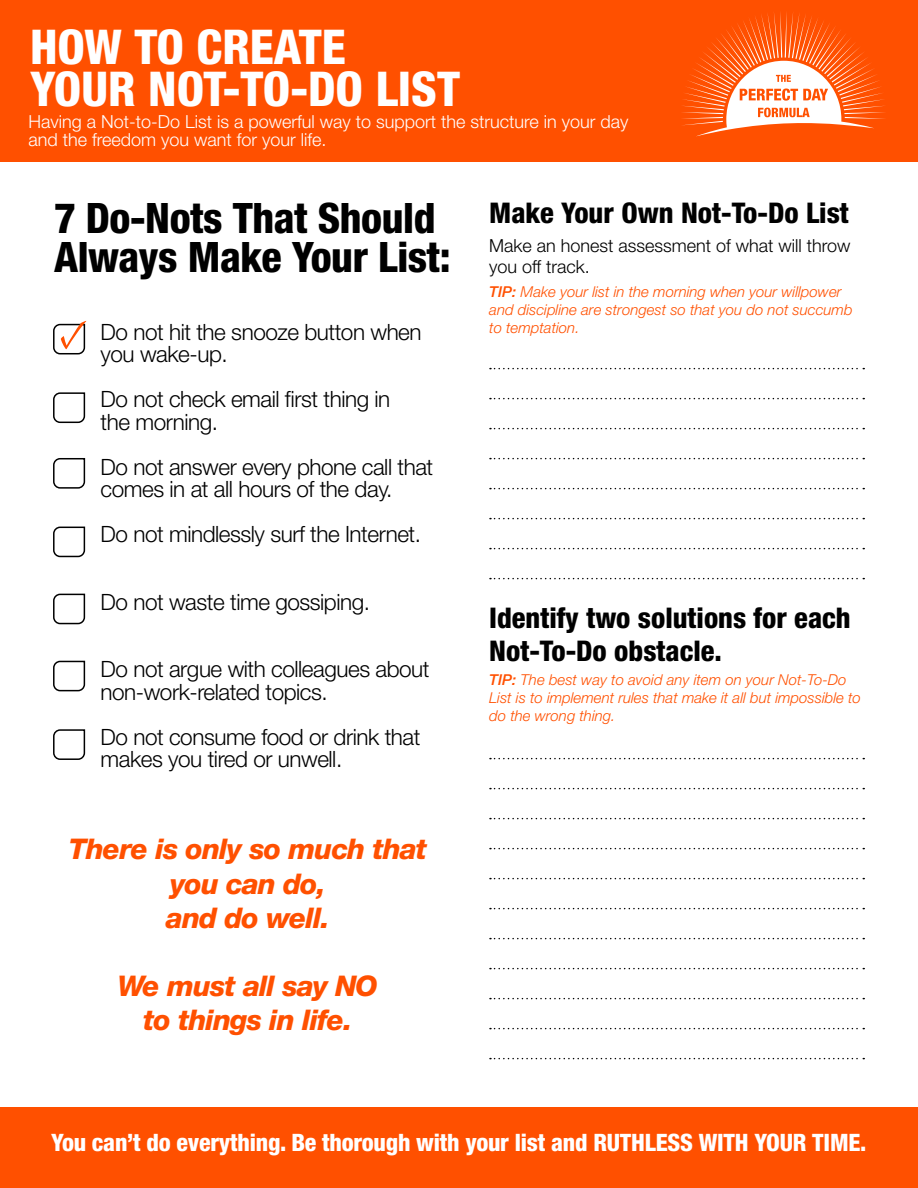
<style>
.page{position:relative;width:918px;height:1188px;background:#fff}
.page>*{position:absolute;margin:0;border:0;box-sizing:border-box;transform-origin:0 0}
.t1{font:800 condensed 48px/42px "Helvetica Neue LT Std";color:#fff}
.t2{font:800 condensed 42px/39px "Helvetica Neue LT Std";letter-spacing:-.01em;color:#000}
.t3{font:800 condensed 28.5px/33px "Helvetica Neue LT Std";color:#000}
.t4{font:italic 800 28.5px/34.2px "Helvetica Neue LT Std";letter-spacing:-.03em;color:#ff5000;text-align:center}
.t5{font:800 condensed 24px "Helvetica Neue LT Std";letter-spacing:-.01em;color:#fff}
.t6{font:300 22.5px/22.5px "Helvetica Neue LT Std";letter-spacing:-.02em;color:#000}
.t7{font:300 18px/18px "Helvetica Neue LT Std";color:#fff}
.t8{font:300 18px/21.6px "Helvetica Neue LT Std";color:#000}
.t9{font:italic 300 15px/18px "Helvetica Neue LT Std";color:#ff5000}
.s1{font-weight:500}
</style>
<div class="page">
<div style="left:0;top:0;width:918px;height:162px;background:#ff5000"></div>
<div style="left:0;top:1107px;width:918px;height:81px;background:#ff5000"></div>
<svg style="left:682px;top:12px;width:203px;height:124px"></svg>
<svg style="left:490px;top:1058px;width:374px;height:1px"></svg>
<svg style="left:490px;top:1028px;width:374px;height:1px"></svg>
<svg style="left:490px;top:998px;width:374px;height:1px"></svg>
<svg style="left:490px;top:968px;width:374px;height:1px"></svg>
<svg style="left:490px;top:938px;width:374px;height:1px"></svg>
<svg style="left:490px;top:908px;width:374px;height:1px"></svg>
<svg style="left:490px;top:878px;width:374px;height:1px"></svg>
<svg style="left:490px;top:848px;width:374px;height:1px"></svg>
<svg style="left:490px;top:818px;width:374px;height:1px"></svg>
<svg style="left:490px;top:788px;width:374px;height:1px"></svg>
<svg style="left:490px;top:758px;width:374px;height:1px"></svg>
<svg style="left:490px;top:488px;width:374px;height:1px"></svg>
<svg style="left:490px;top:518px;width:374px;height:1px"></svg>
<svg style="left:490px;top:548px;width:374px;height:1px"></svg>
<svg style="left:490px;top:578px;width:374px;height:1px"></svg>
<svg style="left:490px;top:458px;width:374px;height:1px"></svg>
<svg style="left:490px;top:428px;width:374px;height:1px"></svg>
<svg style="left:490px;top:398px;width:374px;height:1px"></svg>
<svg style="left:490px;top:368px;width:374px;height:1px"></svg>
<svg style="left:53px;top:392px;width:33px;height:32px"></svg>
<svg style="left:53px;top:458px;width:33px;height:31px"></svg>
<svg style="left:53px;top:526px;width:33px;height:32px"></svg>
<svg style="left:53px;top:593px;width:33px;height:32px"></svg>
<svg style="left:53px;top:660px;width:33px;height:32px"></svg>
<svg style="left:53px;top:729px;width:33px;height:31px"></svg>
<svg style="left:53px;top:321px;width:33px;height:34px"></svg>
<h1 class="t1" style="left:30px;top:25px;width:432px">HOW TO CREATE<br>YOUR NOT-TO-DO LIST</h1>
<p class="t7" style="left:28px;top:112px;width:602px">Having a Not-to-Do List is a powerful way to support the structure in your day and the freedom you want for your life.</p>
<h2 class="t2" style="left:54px;top:198px;width:398px">7 Do-Nots That Should<br>Always Make Your List:</h2>
<p class="t6" style="left:101px;top:320px;width:323px">Do not hit the snooze button when you wake-up.</p>
<p class="t6" style="left:101px;top:388px;width:291px">Do not check email first thing in the morning.</p>
<p class="t6" style="left:101px;top:455px;width:334px">Do not answer every phone call that comes in at all hours of the day.</p>
<p class="t6" style="left:101px;top:523px;width:322px">Do not mindlessly surf the Internet.</p>
<p class="t6" style="left:101px;top:590px;width:271px">Do not waste time gossiping.</p>
<p class="t6" style="left:101px;top:658px;width:331px">Do not argue with colleagues about non-work-related topics.</p>
<p class="t6" style="left:101px;top:725px;width:321px">Do not consume food or drink that makes you tired or unwell.</p>
<p class="t4" style="left:69px;top:832px;width:360px">There is only so much that you can do,<br>and do well.</p>
<p class="t4" style="left:118px;top:969px;width:261px">We must all say NO to things in life.</p>
<p class="t3" style="left:489px;top:196px;width:361px">Make Your Own Not-To-Do List</p>
<p class="t8" style="left:489px;top:234px;width:363px">Make an honest assessment of what will throw you off track.</p>
<p class="t9" style="left:489px;top:283px;width:365px"><span class="s1">TIP:</span> Make your list in the morning when your willpower and discipline are strongest so that you do not succumb to temptation.</p>
<p class="t3" style="left:489px;top:601px;width:363px">Identify two solutions for each<br>Not-To-Do obstacle.</p>
<p class="t9" style="left:489px;top:671px;width:373px"><span class="s1">TIP:</span> The best way to avoid any item on your Not-To-Do<br>List is to implement rules that make it all but impossible to do the wrong thing.</p>
<p class="t5" style="left:51px;top:1127px;width:817px">You can’t do everything. Be thorough with your list and RUTHLESS WITH YOUR TIME.</p>
</div>
